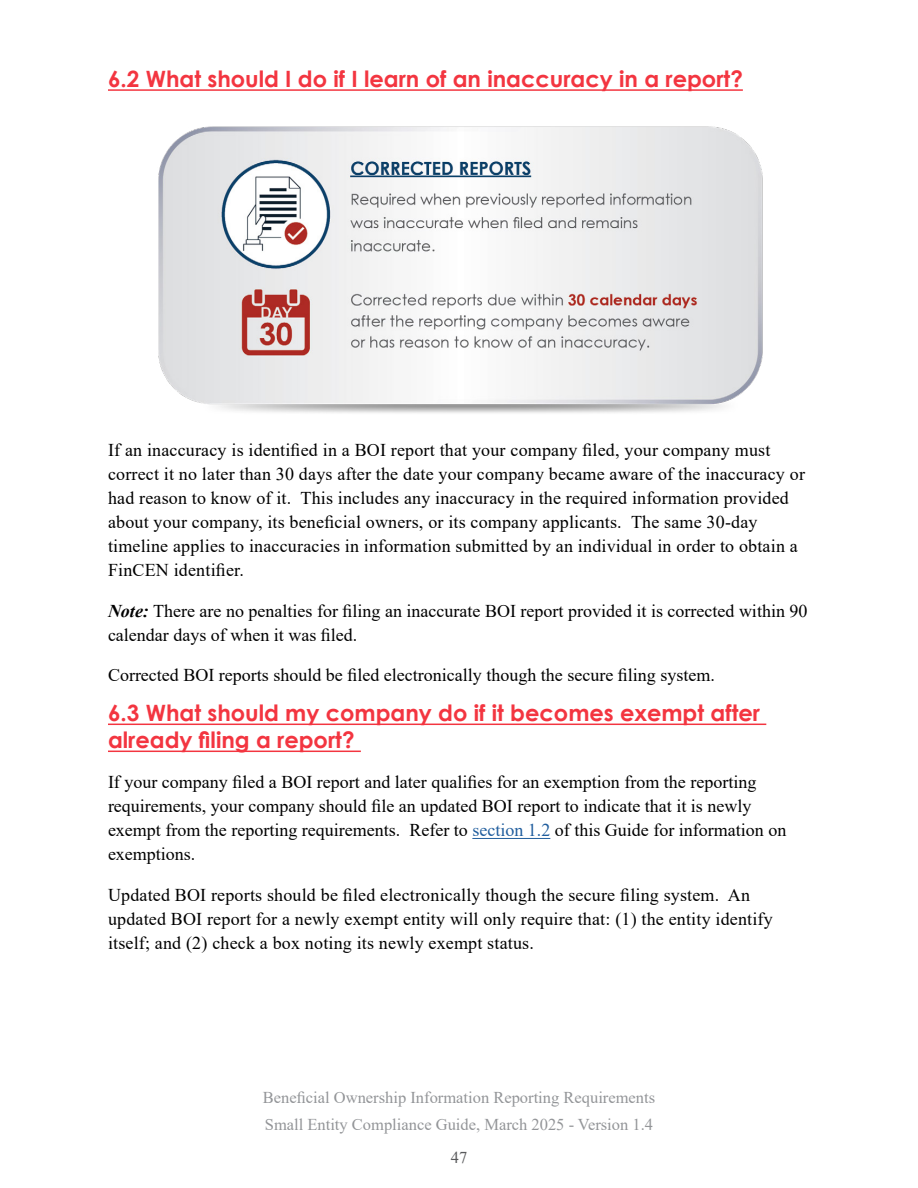
<style>
.page{position:relative;width:918px;height:1188px;background:#fff}
.page>*{position:absolute;margin:0;border:0;box-sizing:border-box;transform-origin:0 0}
.t1{font:700 22.5px/27px "Century Gothic";color:#f33540}
.Body_Text{font:18px/24px "Times New Roman";letter-spacing:.01em;color:#000}
.t2{font:16.5px/27px "Times New Roman";color:#939598}
.t3{font:16.5px "Times New Roman";color:#58595b}
.s1{font-weight:700;font-style:italic}
.s2{color:#215e9e}
</style>
<div class="page">
<hr style="left:108px;top:89px;width:635px;height:2px;background:#f33540">
<hr style="left:108px;top:724px;width:658px;height:1px;background:#f33540">
<hr style="left:108px;top:751px;width:253px;height:1px;background:#f33540">
<hr style="left:472px;top:838px;width:78px;height:1px;background:#215e9e">
<img style="left:158px;top:126px;width:605px;height:287px">
<h2 class="t1" style="left:108px;top:64px;width:636px">6.2 What should I do if I learn of an inaccuracy in a report?</h2>
<p class="Body_Text" style="left:108px;top:438px;width:699px">If an inaccuracy is identified in a BOI report that your company filed, your company must correct it no later than 30 days after the date your company became aware of the inaccuracy or had reason to know of it. This includes any inaccuracy in the required information provided about your company, its beneficial owners, or its company applicants. The same 30-day timeline applies to inaccuracies in information submitted by an individual in order to obtain a FinCEN identifier.</p>
<p class="Body_Text" style="left:108px;top:598px;width:701px"><span class="s1">Note:</span> There are no penalties for filing an inaccurate BOI report provided it is corrected within 90 calendar days of when it was filed.</p>
<p class="Body_Text" style="left:108px;top:662px;width:608px">Corrected BOI reports should be filed electronically though the secure filing system.</p>
<h2 class="t1" style="left:108px;top:699px;width:654px">6.3 What should my company do if it becomes exempt after already filing a report?</h2>
<p class="Body_Text" style="left:108px;top:770px;width:680px">If your company filed a BOI report and later qualifies for an exemption from the reporting requirements, your company should file an updated BOI report to indicate that it is newly exempt from the reporting requirements. Refer to <span class="s2">section 1.2</span> of this Guide for information on exemptions.</p>
<p class="Body_Text" style="left:108px;top:882px;width:666px">Updated BOI reports should be filed electronically though the secure filing system. An updated BOI report for a newly exempt entity will only require that: (1) the entity identify itself; and (2) check a box noting its newly exempt status.</p>
<p class="t2" style="left:263px;top:1083px;width:394px">Beneficial Ownership Information Reporting Requirements<br>Small Entity Compliance Guide, March 2025 - Version 1.4</p>
<p class="t3" style="left:451px;top:1146px;width:18px">47</p>
</div>
